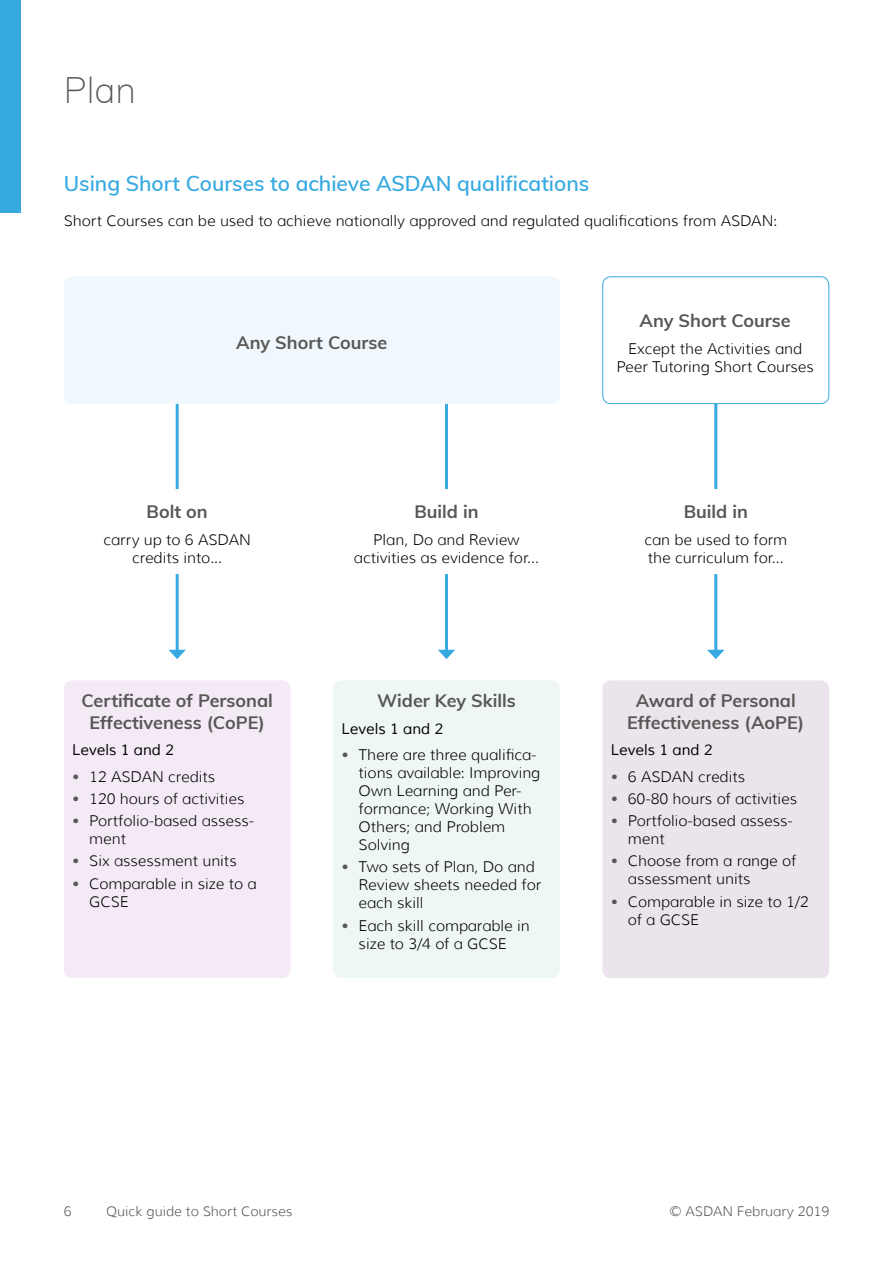
<style>
.page{position:relative;width:893px;height:1263px;background:#fff}
.page>*{position:absolute;margin:0;border:0;box-sizing:border-box;transform-origin:0 0}
.t1{font:200 36px "Muli";color:#575756}
.t2{font:600 21px "Muli";color:#36a9e1}
.t3{font:700 18px/21.6px "Muli";color:#575756;text-align:center}
.t4{font:300 15px/18px "Muli";color:#000}
.t5{font:15px "Muli";color:#000}
.t6{font:300 13.5px "Muli";color:#575756}
.s1{color:#575756}
</style>
<div class="page">
<div style="left:0;top:0;width:21px;height:213px;background:#36a9e1"></div>
<hr style="left:176px;top:404px;width:3px;height:248px;background:#36a9e1">
<svg style="left:168px;top:650px;width:18px;height:9px"></svg>
<hr style="left:445px;top:404px;width:3px;height:248px;background:#36a9e1">
<svg style="left:438px;top:650px;width:17px;height:9px"></svg>
<hr style="left:714px;top:404px;width:3px;height:248px;background:#36a9e1">
<svg style="left:707px;top:650px;width:17px;height:9px"></svg>
<div style="left:64px;top:276px;width:496px;height:128px;background:#f0f7fd;border-radius:9px"></div>
<div style="left:64px;top:680px;width:227px;height:298px;background:#f3eaf5;border-radius:9px"></div>
<div style="left:333px;top:680px;width:227px;height:298px;background:#eff6f6;border-radius:9px"></div>
<div style="left:602px;top:680px;width:227px;height:298px;background:#ebe4ec;border-radius:9px"></div>
<div style="left:64px;top:489px;width:227px;height:85px;background:#fff;border-radius:9px"></div>
<div style="left:333px;top:489px;width:227px;height:85px;background:#fff;border-radius:9px"></div>
<div style="left:602px;top:489px;width:227px;height:85px;background:#fff;border-radius:9px"></div>
<div style="left:602px;top:276px;width:227px;height:128px;border:1px solid #36a9e1;border-radius:8px"></div>
<h1 class="t1" style="left:64px;top:64px;width:74px">Plan</h1>
<h2 class="t2" style="left:64px;top:168px;width:527px">Using Short Courses to achieve ASDAN qualifications</h2>
<p class="t4" style="left:64px;top:212px;width:715px">Short Courses can be used to achieve nationally approved and regulated qualifications from ASDAN:</p>
<p class="t3" style="left:236px;top:331px;width:153px">Any Short Course</p>
<p class="t3" style="left:147px;top:500px;width:63px">Bolt on</p>
<p class="t4" style="left:104px;top:531px;width:149px;text-align:center">carry up to 6 ASDAN credits into...</p>
<p class="t3" style="left:81px;top:689px;width:193px">Certificate of Personal<br>Effectiveness (CoPE)</p>
<p class="t5" style="left:72px;top:741px;width:103px">Levels 1 and 2</p>
<p class="t4" style="left:72px;top:767px;width:144px"><span class="s1">•</span> 12 ASDAN credits</p>
<p class="t4" style="left:72px;top:789px;width:174px"><span class="s1">•</span> 120 hours of activities</p>
<p class="t4" style="left:89px;top:812px;width:166px;text-indent:-17px"><span class="s1">•</span> Portfolio-based assess&shy;ment</p>
<p class="t4" style="left:72px;top:852px;width:166px"><span class="s1">•</span> Six assessment units</p>
<p class="t4" style="left:89px;top:874px;width:169px;text-indent:-17px"><span class="s1">•</span> Comparable in size to a<br>GCSE</p>
<p class="t3" style="left:414px;top:500px;width:66px">Build in</p>
<p class="t4" style="left:354px;top:531px;width:187px;text-align:center">Plan, Do and Review activities as evidence for...</p>
<p class="t3" style="left:377px;top:689px;width:140px">Wider Key Skills</p>
<p class="t5" style="left:342px;top:719px;width:103px">Levels 1 and 2</p>
<p class="t4" style="left:359px;top:746px;width:183px;text-indent:-17px"><span class="s1">•</span> There are three qualifica&shy;tions available: Improving<br>Own Learning and Per&shy;formance; Working With<br>Others; and Problem<br>Solving</p>
<p class="t4" style="left:359px;top:858px;width:184px;text-indent:-17px"><span class="s1">•</span> Two sets of Plan, Do and<br>Review sheets needed for each skill</p>
<p class="t4" style="left:342px;top:916px;width:190px;text-align:center"><span class="s1">•</span> Each skill comparable in size to 3/4 of a GCSE</p>
<p class="t3" style="left:640px;top:309px;width:153px">Any Short Course</p>
<p class="t4" style="left:616px;top:339px;width:199px;text-align:center">Except the Activities and<br>Peer Tutoring Short Courses</p>
<p class="t3" style="left:684px;top:500px;width:66px">Build in</p>
<p class="t4" style="left:644px;top:531px;width:144px">can be used to form the curriculum for...</p>
<p class="t3" style="left:627px;top:689px;width:179px">Award of Personal<br>Effectiveness (AoPE)</p>
<p class="t5" style="left:611px;top:741px;width:103px">Levels 1 and 2</p>
<p class="t4" style="left:611px;top:767px;width:136px"><span class="s1">•</span> 6 ASDAN credits</p>
<p class="t4" style="left:611px;top:789px;width:188px"><span class="s1">•</span> 60-80 hours of activities</p>
<p class="t4" style="left:628px;top:812px;width:166px;text-indent:-17px"><span class="s1">•</span> Portfolio-based assess&shy;ment</p>
<p class="t4" style="left:628px;top:852px;width:170px;text-indent:-17px"><span class="s1">•</span> Choose from a range of assessment units</p>
<p class="t4" style="left:628px;top:892px;width:182px;text-indent:-17px"><span class="s1">•</span> Comparable in size to 1/2 of a GCSE</p>
<p class="t6" style="left:64px;top:1203px;width:9px">6</p>
<p class="t6" style="left:106px;top:1203px;width:188px">Quick guide to Short Courses</p>
<p class="t6" style="left:669px;top:1203px;width:161px">© ASDAN February 2019</p>
</div>
